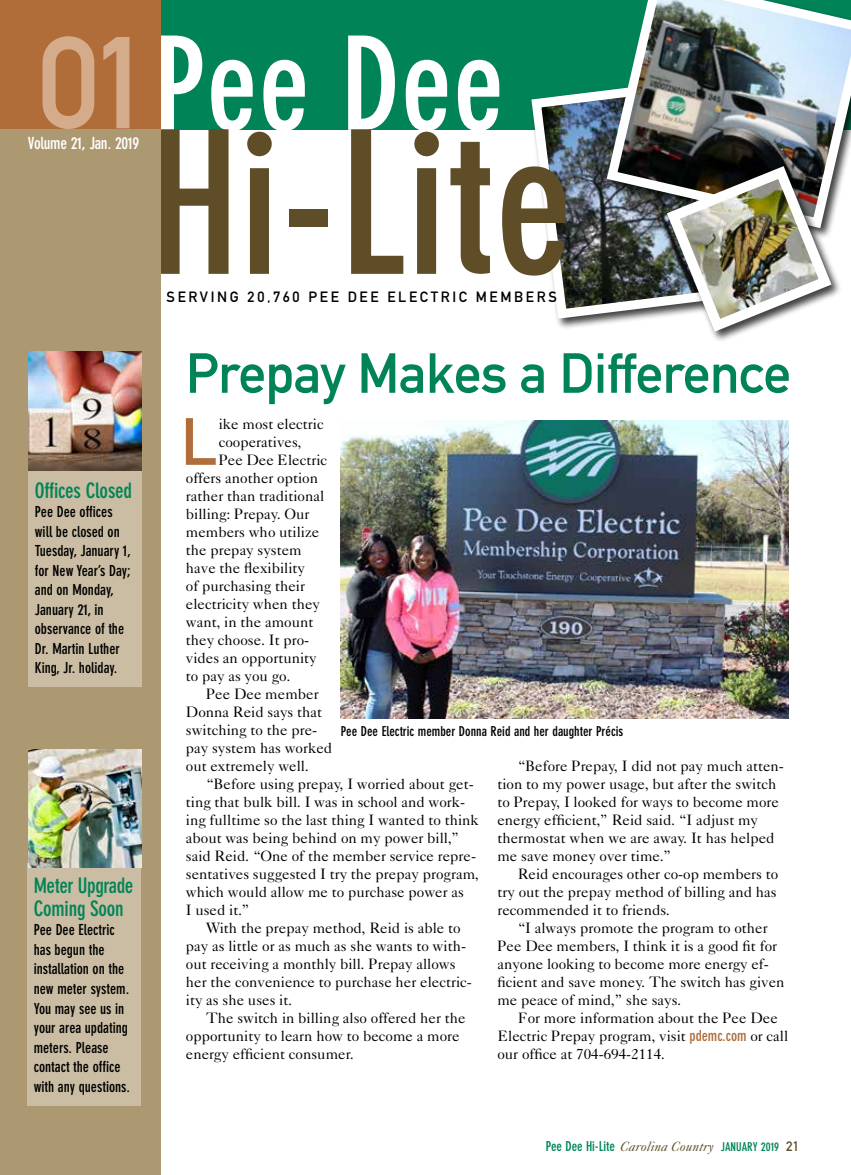
<style>
.page{position:relative;width:851px;height:1175px;background:#fff}
.page>*{position:absolute;margin:0;border:0;box-sizing:border-box;transform-origin:0 0}
.t1{font:700 condensed 196.35px "DIN Neuzeit Grotesk";color:#5e4d26}
.t2{font:700 condensed 128.1px "DIN Neuzeit Grotesk";color:#fff}
.t3{font:128.1px "DIN Mittelschrift";color:#d4ac8c}
.t4{font:65.55px "DIN Mittelschrift";color:#b06d3a}
.t5{font:55.5px "DIN Mittelschrift";letter-spacing:-.01em;color:#008457}
.t6{font:700 condensed 21px/22.5px "DIN Neuzeit Grotesk";letter-spacing:-.01em;color:#008457}
.t7{font:700 condensed 16.5px "DIN Neuzeit Grotesk";letter-spacing:-.02em;color:#fff}
.t8{font:15px/18px "Caslon Five Forty";color:#000}
.t9{font:700 condensed 15px/19.5px "DIN Neuzeit Grotesk";color:#000}
.t10{font:14.7px "DIN Mittelschrift";letter-spacing:.18em;color:#000}
.t11{font:700 condensed 13.5px "DIN Neuzeit Grotesk";color:#000}
.t12{font:italic 13.5px "Caslon Five Forty";color:#5e4d26}
.s1{font-family:"DIN Neuzeit Grotesk";font-weight:700;font-stretch:condensed;color:#b06d3a}
.s2{font-family:"DIN Neuzeit Grotesk";font-weight:700;font-style:normal;font-stretch:condensed;color:#008457}
.s3{font-family:"DIN Neuzeit Grotesk";font-weight:700;font-style:normal;font-stretch:condensed;font-size:12px;color:#008457}
.s4{font-family:"DIN Mittelschrift";font-style:normal}
</style>
<div class="page">
<div style="left:0;top:0;width:850px;height:129px;background:#008457"></div>
<img style="left:526px;top:91px;width:134px;height:233px">
<div style="left:0;top:0;width:160px;height:129px;background:#b06d3a"></div>
<div style="left:0;top:129px;width:160px;height:1045px;background:#ac9871"></div>
<img style="left:601px;top:0;width:249px;height:233px">
<div style="left:665px;top:164px;width:177px;height:179px;background:#000;opacity:.75"></div>
<img style="left:660px;top:160px;width:177px;height:178px">
<div style="left:28px;top:470px;width:113px;height:217px;background:#cabda3"></div>
<img style="left:28px;top:352px;width:113px;height:118px">
<div style="left:27px;top:863px;width:113px;height:242px;background:#cabda3"></div>
<img style="left:28px;top:749px;width:113px;height:119px">
<img style="left:341px;top:420px;width:447px;height:299px">
<h2 class="t3" style="left:38px;top:8px;width:117px">01</h2>
<p class="t7" style="left:28px;top:133px;width:113px">Volume 21, Jan. 2019</p>
<h3 class="t6" style="left:35px;top:479px;width:99px">Offices Closed</h3>
<p class="t9" style="left:35px;top:502px;width:98px">Pee Dee offices will be closed on<br>Tuesday, January 1, for New Year’s Day; and on Monday,<br>January 21, in observance of the<br>Dr. Martin Luther<br>King, Jr. holiday.</p>
<h3 class="t6" style="left:34px;top:875px;width:101px">Meter Upgrade<br>Coming Soon</h3>
<p class="t9" style="left:34px;top:920px;width:98px">Pee Dee Electric has begun the installation on the new meter system.<br>You may see us in your area updating meters. Please contact the office with any questions.</p>
<h2 class="t2" style="left:154px;top:10px;width:352px">Pee Dee</h2>
<h1 class="t1" style="left:148px;top:90px;width:427px">Hi-Lite</h1>
<p class="t10" style="left:166px;top:289px;width:391px">SERVING 20,760 PEE DEE ELECTRIC MEMBERS</p>
<h3 class="t5" style="left:186px;top:341px;width:606px">Prepay Makes a Difference</h3>
<h3 class="t4" style="left:181px;top:403px;width:38px">L</h3>
<p class="t8" style="left:219px;top:414px;width:106px">ike most electric</p>
<p class="t8" style="left:219px;top:432px;width:84px">cooperatives,</p>
<p class="t8" style="left:219px;top:450px;width:110px">Pee Dee Electric</p>
<p class="t8" style="left:186px;top:468px;width:134px">offers another option</p>
<p class="t8" style="left:186px;top:486px;width:140px">rather than traditional</p>
<p class="t8" style="left:186px;top:504px;width:125px">billing: Prepay. Our</p>
<p class="t8" style="left:186px;top:522px;width:135px">members who utilize</p>
<p class="t8" style="left:186px;top:540px;width:117px">the prepay system</p>
<p class="t8" style="left:186px;top:558px;width:121px">have the flexibility</p>
<p class="t8" style="left:186px;top:576px;width:121px">of purchasing their</p>
<p class="t8" style="left:186px;top:594px;width:136px">electricity when they</p>
<p class="t8" style="left:186px;top:612px;width:129px">want, in the amount</p>
<p class="t8" style="left:186px;top:630px;width:125px">they choose. It pro-</p>
<p class="t8" style="left:186px;top:648px;width:132px">vides an opportunity</p>
<p class="t8" style="left:186px;top:666px;width:106px">to pay as you go.</p>
<p class="t8" style="left:206px;top:684px;width:114px">Pee Dee member</p>
<p class="t8" style="left:186px;top:702px;width:138px">Donna Reid says that</p>
<p class="t8" style="left:186px;top:720px;width:133px">switching to the pre-</p>
<p class="t8" style="left:186px;top:738px;width:148px">pay system has worked</p>
<p class="t8" style="left:186px;top:756px;width:124px">out extremely well.</p>
<p class="t8" style="left:206px;top:774px;width:269px">“Before using prepay, I worried about get-</p>
<p class="t8" style="left:186px;top:792px;width:281px">ting that bulk bill. I was in school and work-</p>
<p class="t8" style="left:186px;top:810px;width:294px">ing fulltime so the last thing I wanted to think</p>
<p class="t8" style="left:186px;top:828px;width:275px">about was being behind on my power bill,”</p>
<p class="t8" style="left:186px;top:846px;width:291px">said Reid. “One of the member service repre-</p>
<p class="t8" style="left:186px;top:864px;width:294px">sentatives suggested I try the prepay program,</p>
<p class="t8" style="left:186px;top:882px;width:279px">which would allow me to purchase power as</p>
<p class="t8" style="left:186px;top:900px;width:65px">I used it.”</p>
<p class="t8" style="left:206px;top:918px;width:256px">With the prepay method, Reid is able to</p>
<p class="t8" style="left:186px;top:936px;width:281px">pay as little or as much as she wants to with-</p>
<p class="t8" style="left:186px;top:954px;width:271px">out receiving a monthly bill. Prepay allows</p>
<p class="t8" style="left:186px;top:972px;width:287px">her the convenience to purchase her electric-</p>
<p class="t8" style="left:186px;top:990px;width:108px">ity as she uses it.</p>
<p class="t8" style="left:206px;top:1008px;width:261px">The switch in billing also offered her the</p>
<p class="t8" style="left:186px;top:1026px;width:275px">opportunity to learn how to become a more</p>
<p class="t8" style="left:186px;top:1044px;width:169px">energy efficient consumer.</p>
<p class="t11" style="left:341px;top:723px;width:284px">Pee Dee Electric member Donna Reid and her daughter Précis</p>
<p class="t8" style="left:497px;top:756px;width:288px;text-indent:20px">“Before Prepay, I did not pay much atten&shy;tion to my power usage, but after the switch to Prepay, I looked for ways to become more energy efficient,” Reid said. “I adjust my thermostat when we are away. It has helped me save money over time.”</p>
<p class="t8" style="left:497px;top:864px;width:282px;text-align:justify;text-indent:20px">Reid encourages other co-op members to try out the prepay method of billing and has recommended it to friends.</p>
<p class="t8" style="left:497px;top:918px;width:288px;text-indent:20px">“I always promote the program to other Pee Dee members, I think it is a good fit for anyone looking to become more energy ef&shy;ficient and save money. The switch has given me peace of mind,” she says.</p>
<p class="t8" style="left:497px;top:1008px;width:292px;text-indent:20px">For more information about the Pee Dee<br>Electric Prepay program, visit <span class="s1">pdemc.com</span> or call our office at 704-694-2114.</p>
<p class="t12" style="left:545px;top:1138px;width:255px"><span class="s2">Pee Dee Hi-Lite</span> Carolina Country <span class="s3">JANUARY 2019</span> <span class="s4">21</span></p>
</div>
